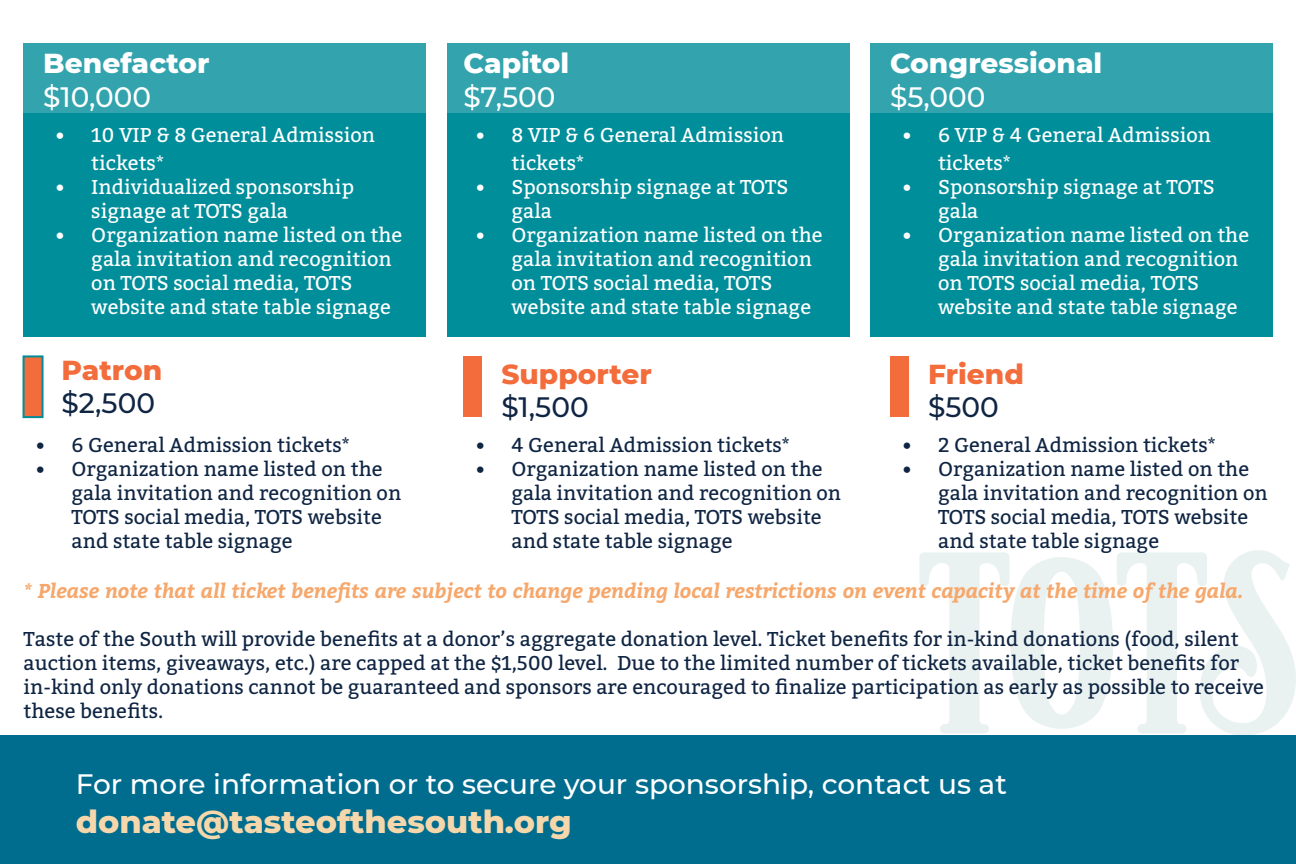
<style>
.page{position:relative;width:1296px;height:864px;background:#fff}
.page>*{position:absolute;margin:0;border:0;box-sizing:border-box;transform-origin:0 0}
.t1{font:800 32px "Montserrat";color:#f5d7ab}
.t2{font:500 28px "Montserrat";color:#fff}
.t3{font:800 28px "Montserrat";color:#fff}
.t4{font:800 28px "Montserrat";color:#f36c3b}
.t5{font:500 28px "Montserrat";color:#0f2543}
.t6{font:20px/24px "Bitter";color:#0f2543}
.t7{font:20px/24px "Bitter";color:#fff}
.t8{font:italic 700 20px "Bitter";color:#f6a76b}
</style>
<div class="page">
<div style="left:24px;top:43px;width:402px;height:294px;background:#33a4ae"></div>
<div style="left:870px;top:43px;width:402px;height:294px;background:#33a4ae"></div>
<div style="left:447px;top:43px;width:402px;height:294px;background:#33a4ae"></div>
<div style="left:24px;top:113px;width:402px;height:224px;background:#008e9a"></div>
<div style="left:447px;top:113px;width:402px;height:224px;background:#008e9a"></div>
<div style="left:870px;top:113px;width:402px;height:224px;background:#008e9a"></div>
<svg style="left:919px;top:550px;width:377px;height:186px"></svg>
<div style="left:23px;top:355px;width:21px;height:63px;background:#f36c3b;border:2px solid #008e9a"></div>
<div style="left:463px;top:357px;width:19px;height:60px;background:#f36c3b"></div>
<div style="left:890px;top:357px;width:19px;height:60px;background:#f36c3b"></div>
<div style="left:0;top:736px;width:1296px;height:128px;background:#006d8f"></div>
<h2 class="t3" style="left:43px;top:43px;width:168px">Benefactor</h2>
<h2 class="t2" style="left:43px;top:77px;width:109px">$10,000</h2>
<p class="t7" style="left:91px;top:121px;width:285px;line-height:28px;text-indent:-36px">• 10 VIP &amp; 8 General Admission tickets*</p>
<p class="t7" style="left:91px;top:175px;width:264px;text-indent:-36px">• Individualized sponsorship signage at TOTS gala</p>
<p class="t7" style="left:91px;top:223px;width:313px;text-indent:-36px">• Organization name listed on the gala invitation and recognition on TOTS social media, TOTS website and state table signage</p>
<h2 class="t3" style="left:463px;top:43px;width:107px">Capitol</h2>
<h2 class="t2" style="left:463px;top:77px;width:94px">$7,500</h2>
<p class="t7" style="left:511px;top:121px;width:274px;line-height:28px;text-indent:-36px">• 8 VIP &amp; 6 General Admission tickets*</p>
<p class="t7" style="left:511px;top:175px;width:278px;text-indent:-36px">• Sponsorship signage at TOTS gala</p>
<p class="t7" style="left:511px;top:223px;width:313px;text-indent:-36px">• Organization name listed on the gala invitation and recognition on TOTS social media, TOTS website and state table signage</p>
<h2 class="t3" style="left:890px;top:43px;width:214px">Congressional</h2>
<h2 class="t2" style="left:890px;top:77px;width:97px">$5,000</h2>
<p class="t7" style="left:938px;top:121px;width:275px;line-height:28px;text-indent:-36px">• 6 VIP &amp; 4 General Admission tickets*</p>
<p class="t7" style="left:938px;top:175px;width:278px;text-indent:-36px">• Sponsorship signage at TOTS gala</p>
<p class="t7" style="left:938px;top:223px;width:313px;text-indent:-36px">• Organization name listed on the gala invitation and recognition on TOTS social media, TOTS website and state table signage</p>
<h2 class="t4" style="left:62px;top:349px;width:102px">Patron</h2>
<h2 class="t5" style="left:62px;top:384px;width:95px">$2,500</h2>
<p class="t6" style="left:36px;top:434px;width:316px">• 6 General Admission tickets*</p>
<p class="t6" style="left:72px;top:458px;width:331px;text-indent:-36px">• Organization name listed on the gala invitation and recognition on<br>TOTS social media, TOTS website and state table signage</p>
<h2 class="t4" style="left:928px;top:353px;width:98px">Friend</h2>
<h2 class="t5" style="left:928px;top:388px;width:72px">$500</h2>
<p class="t6" style="left:902px;top:434px;width:315px">• 2 General Admission tickets*</p>
<p class="t6" style="left:938px;top:458px;width:331px;text-indent:-36px">• Organization name listed on the gala invitation and recognition on<br>TOTS social media, TOTS website and state table signage</p>
<p class="t8" style="left:24px;top:578px;width:1222px">* Please note that all ticket benefits are subject to change pending local restrictions on event capacity at the time of the gala.</p>
<p class="t6" style="left:24px;top:627px;width:1242px">Taste of the South will provide benefits at a donor’s aggregate donation level. Ticket benefits for in-kind donations (food, silent auction items, giveaways, etc.) are capped at the $1,500 level. Due to the limited number of tickets available, ticket benefits for in-kind only donations cannot be guaranteed and sponsors are encouraged to finalize participation as early as possible to receive these benefits.</p>
<h2 class="t4" style="left:501px;top:353px;width:152px">Supporter</h2>
<h2 class="t5" style="left:501px;top:388px;width:89px">$1,500</h2>
<p class="t6" style="left:475px;top:434px;width:316px">• 4 General Admission tickets*</p>
<p class="t6" style="left:511px;top:458px;width:331px;text-indent:-36px">• Organization name listed on the gala invitation and recognition on<br>TOTS social media, TOTS website and state table signage</p>
<h2 class="t2" style="left:76px;top:765px;width:933px">For more information or to secure your sponsorship, contact us at</h2>
<h1 class="t1" style="left:76px;top:798px;width:497px">donate@tasteofthesouth.org</h1>
</div>
